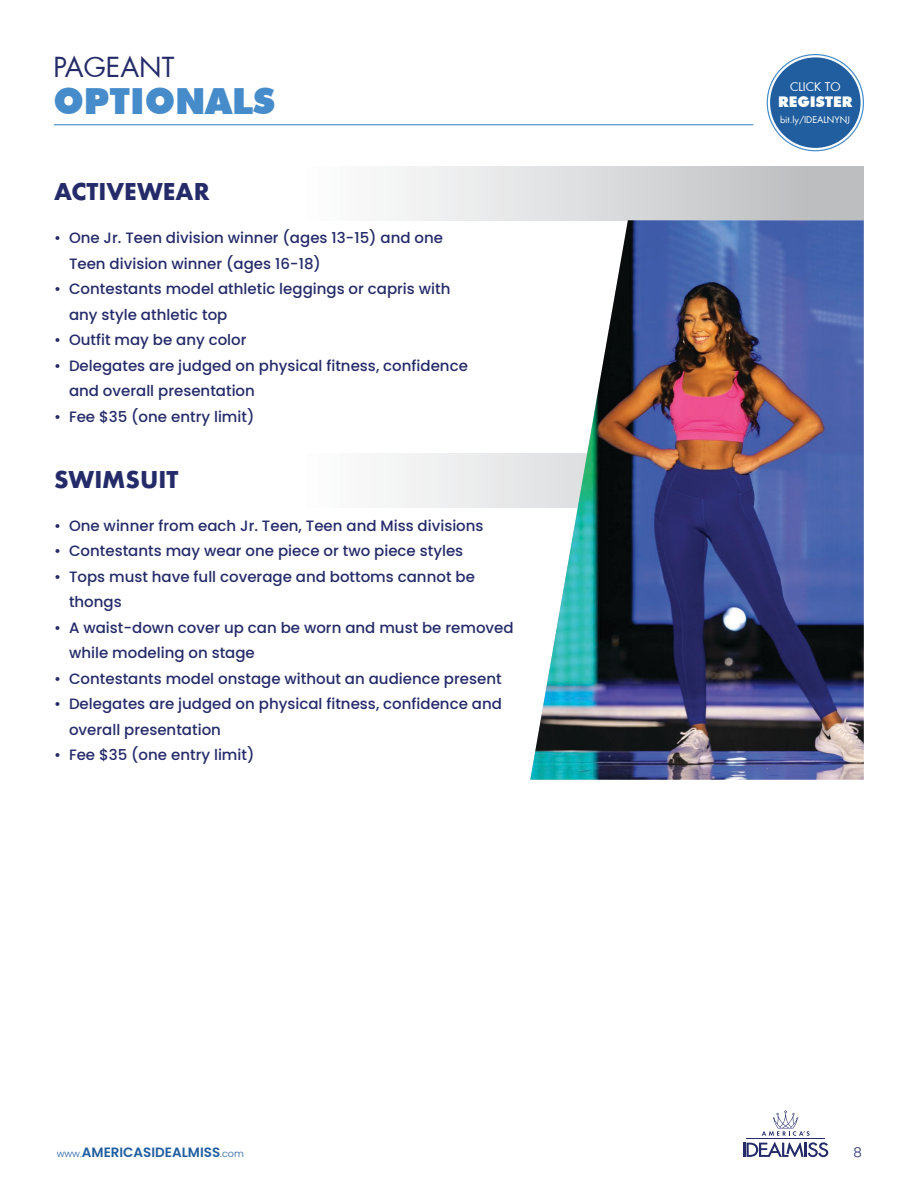
<style>
.page{position:relative;width:918px;height:1188px;background:#fff}
.page>*{position:absolute;margin:0;border:0;box-sizing:border-box;transform-origin:0 0}
.t1{font:900 36px "Futura BT";color:#468bca}
.t2{font:27px "Futura";color:#252b69}
.t3{font:700 22.5px "Futura";color:#252b69}
.t4{font:500 15px/25.5px "Poppins";color:#252b69}
.t5{font:900 14.7px "Futura BT";color:#fff}
.t6{font:600 13.5px "Poppins";color:#215e9f}
.t7{font:300 13.5px "Poppins";color:#252b69}
.t8{font:11.85px "Futura";color:#fff}
.t9{font:9px "Futura";color:#fff}
.s1{font-weight:300;font-size:9.6px}
</style>
<div class="page">
<hr style="left:743px;top:1143px;width:3px;height:14px;background:#252b69">
<svg style="left:747px;top:1142px;width:81px;height:15px"></svg>
<hr style="left:747px;top:1139px;width:78px;height:1px;background:#252b69">
<svg style="left:762px;top:1110px;width:48px;height:26px"></svg>
<hr style="left:54px;top:124px;width:699px;height:1px;background:#468bca">
<div style="left:770px;top:57px;width:91px;height:91px;background:#215e9f;border-radius:50%"></div>
<div style="left:54px;top:166px;width:810px;height:54px;background:linear-gradient(to right,#fff,#bfc1c3)"></div>
<div style="left:388px;top:453px;width:142px;height:54px;background:#ededee"></div>
<img style="left:530px;top:220px;width:334px;height:560px">
<h2 class="t2" style="left:53px;top:48px;width:122px">PAGEANT</h2>
<h1 class="t1" style="left:53px;top:79px;width:223px">OPTIONALS</h1>
<h3 class="t3" style="left:54px;top:176px;width:157px">ACTIVEWEAR</h3>
<p class="t4" style="left:69px;top:226px;width:376px;text-indent:-15px">• One Jr. Teen division winner (ages 13-15) and one<br>Teen division winner (ages 16-18)</p>
<p class="t4" style="left:69px;top:277px;width:383px;text-indent:-15px">• Contestants model athletic leggings or capris with any style athletic top</p>
<p class="t4" style="left:54px;top:328px;width:194px">• Outfit may be any color</p>
<p class="t4" style="left:69px;top:353px;width:400px;text-indent:-15px">• Delegates are judged on physical fitness, confidence and overall presentation</p>
<p class="t4" style="left:54px;top:404px;width:202px">• Fee $35 (one entry limit)</p>
<h3 class="t3" style="left:54px;top:463px;width:126px">SWIMSUIT</h3>
<p class="t4" style="left:54px;top:513px;width:431px">• One winner from each Jr. Teen, Teen and Miss divisions</p>
<p class="t4" style="left:54px;top:538px;width:411px">• Contestants may wear one piece or two piece styles</p>
<p class="t4" style="left:69px;top:564px;width:407px;text-indent:-15px">• Tops must have full coverage and bottoms cannot be thongs</p>
<p class="t4" style="left:69px;top:615px;width:446px;text-indent:-15px">• A waist-down cover up can be worn and must be removed while modeling on stage</p>
<p class="t4" style="left:54px;top:666px;width:449px">• Contestants model onstage without an audience present</p>
<p class="t4" style="left:69px;top:691px;width:434px;text-indent:-15px">• Delegates are judged on physical fitness, confidence and overall presentation</p>
<p class="t4" style="left:54px;top:742px;width:202px">• Fee $35 (one entry limit)</p>
<p class="t8" style="left:790px;top:78px;width:52px">CLICK TO</p>
<p class="t5" style="left:778px;top:93px;width:76px">REGISTER</p>
<p class="t9" style="left:780px;top:113px;width:72px">bit.ly/IDEALNYNJ</p>
<p class="t6" style="left:57px;top:1145px;width:189px"><span class="s1">www.</span>AMERICASIDEALMISS<span class="s1">.com</span></p>
<p class="t7" style="left:854px;top:1145px;width:10px">8</p>
</div>
